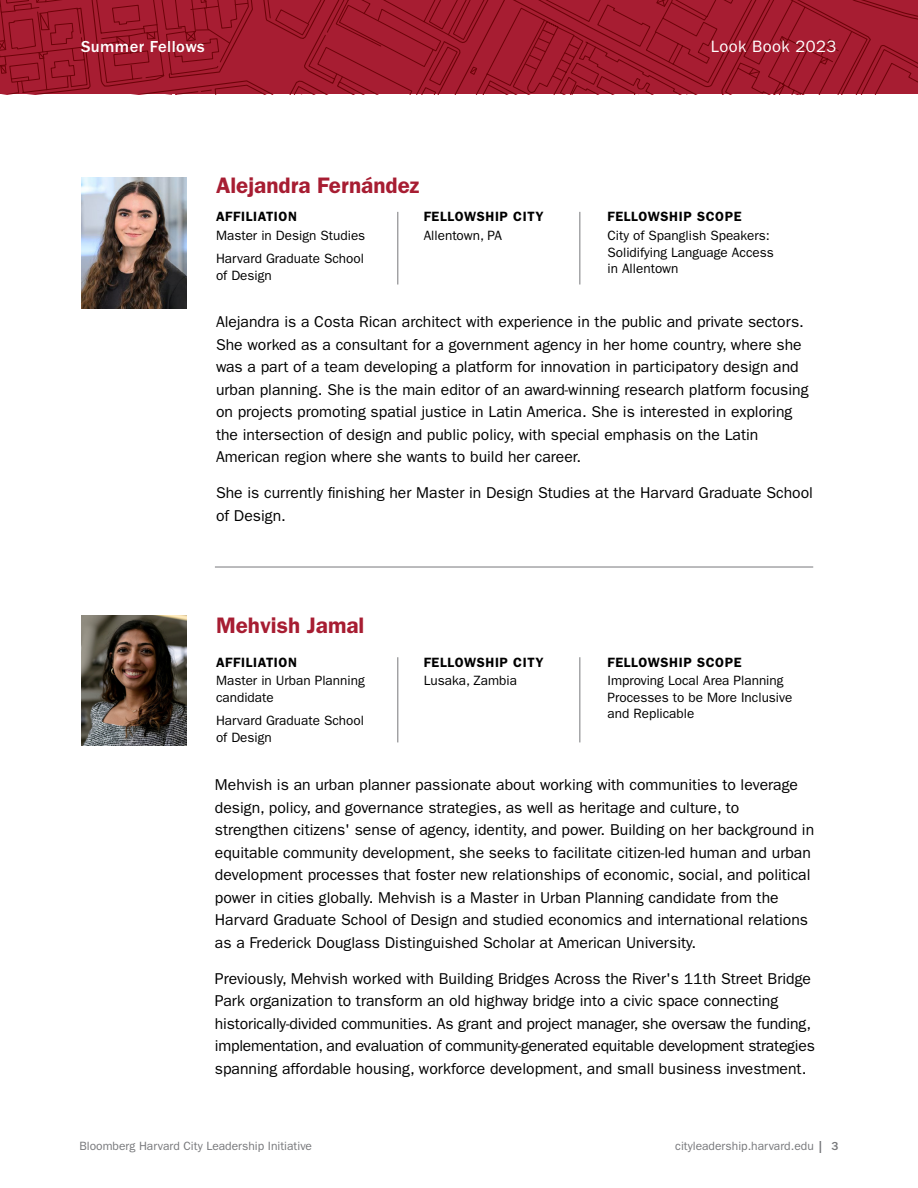
<style>
.page{position:relative;width:918px;height:1188px;background:#fff}
.page>*{position:absolute;margin:0;border:0;box-sizing:border-box;transform-origin:0 0}
.Name{font:600 22.5px "ITC Franklin Gothic Std";color:#a71d32}
.t1{font:500 16.5px "ITC Franklin Gothic Std";letter-spacing:.025em;color:#fff}
.t2{font:16.5px "ITC Franklin Gothic Std";letter-spacing:.025em;color:#fff}
.BODY{font:15.75px/22.5px "ITC Franklin Gothic Std";color:#000}
.Experience{font:13.5px/16.5px "ITC Franklin Gothic Std";color:#000}
.Experience_Title{font:600 13.5px "ITC Franklin Gothic Std";letter-spacing:.045em;color:#000}
.t3{font:12px "ITC Franklin Gothic Std";color:#77787b}
.s1{font-weight:500}
</style>
<div class="page">
<svg style="left:0;top:0;width:918px;height:94px;background:#a01a2d"></svg>
<hr style="left:215px;top:567px;width:598px;height:1px;background:#77787b">
<img style="left:81px;top:177px;width:106px;height:131px">
<hr style="left:397px;top:212px;width:1px;height:73px;background:#77787b">
<hr style="left:579px;top:212px;width:1px;height:73px;background:#77787b">
<img style="left:81px;top:615px;width:106px;height:131px">
<hr style="left:397px;top:657px;width:1px;height:85px;background:#77787b">
<hr style="left:579px;top:657px;width:1px;height:85px;background:#77787b">
<p class="t1" style="left:81px;top:38px;width:125px">Summer Fellows</p>
<p class="t2" style="left:711px;top:37px;width:127px">Look Book 2023</p>
<h2 class="Name" style="left:216px;top:172px;width:205px">Alejandra Fernández</h2>
<p class="Experience_Title" style="left:216px;top:209px;width:83px">AFFILIATION</p>
<p class="Experience" style="left:216px;top:227px;width:151px">Master in Design Studies</p>
<p class="Experience" style="left:216px;top:251px;width:150px">Harvard Graduate School of Design</p>
<p class="Experience_Title" style="left:424px;top:209px;width:121px">FELLOWSHIP CITY</p>
<p class="Experience" style="left:424px;top:227px;width:80px">Allentown, PA</p>
<p class="Experience_Title" style="left:608px;top:209px;width:136px">FELLOWSHIP SCOPE</p>
<p class="Experience" style="left:608px;top:227px;width:168px">City of Spanglish Speakers:<br>Solidifying Language Access in Allentown</p>
<p class="BODY" style="left:216px;top:311px;width:594px">Alejandra is a Costa Rican architect with experience in the public and private sectors.<br>She worked as a consultant for a government agency in her home country, where she was a part of a team developing a platform for innovation in participatory design and urban planning. She is the main editor of an award-winning research platform focusing on projects promoting spatial justice in Latin America. She is interested in exploring the intersection of design and public policy, with special emphasis on the Latin American region where she wants to build her career.</p>
<p class="BODY" style="left:216px;top:482px;width:599px">She is currently finishing her Master in Design Studies at the Harvard Graduate School of Design.</p>
<h1 class="Name" style="left:216px;top:612px;width:150px">Mehvish Jamal</h1>
<p class="Experience_Title" style="left:216px;top:654px;width:83px">AFFILIATION</p>
<p class="Experience" style="left:216px;top:673px;width:150px">Master in Urban Planning candidate</p>
<p class="Experience" style="left:216px;top:712px;width:150px">Harvard Graduate School of Design</p>
<p class="Experience_Title" style="left:424px;top:654px;width:121px">FELLOWSHIP CITY</p>
<p class="Experience" style="left:424px;top:673px;width:95px">Lusaka, Zambia</p>
<p class="Experience_Title" style="left:608px;top:654px;width:136px">FELLOWSHIP SCOPE</p>
<p class="Experience" style="left:608px;top:673px;width:186px">Improving Local Area Planning<br>Processes to be More Inclusive and Replicable</p>
<p class="BODY" style="left:215px;top:774px;width:601px">Mehvish is an urban planner passionate about working with communities to leverage design, policy, and governance strategies, as well as heritage and culture, to strengthen citizens' sense of agency, identity, and power. Building on her background in equitable community development, she seeks to facilitate citizen-led human and urban development processes that foster new relationships of economic, social, and political power in cities globally. Mehvish is a Master in Urban Planning candidate from the Harvard Graduate School of Design and studied economics and international relations as a Frederick Douglass Distinguished Scholar at American University.</p>
<p class="BODY" style="left:215px;top:967px;width:601px">Previously, Mehvish worked with Building Bridges Across the River's 11th Street Bridge Park organization to transform an old highway bridge into a civic space connecting historically-divided communities. As grant and project manager, she oversaw the funding, implementation, and evaluation of community-generated equitable development strategies spanning affordable housing, workforce development, and small business investment.</p>
<p class="t3" style="left:80px;top:1139px;width:234px">Bloomberg Harvard City Leadership Initiative</p>
<p class="t3" style="left:675px;top:1139px;width:165px">cityleadership.harvard.edu <span class="s1">| 3</span></p>
</div>
